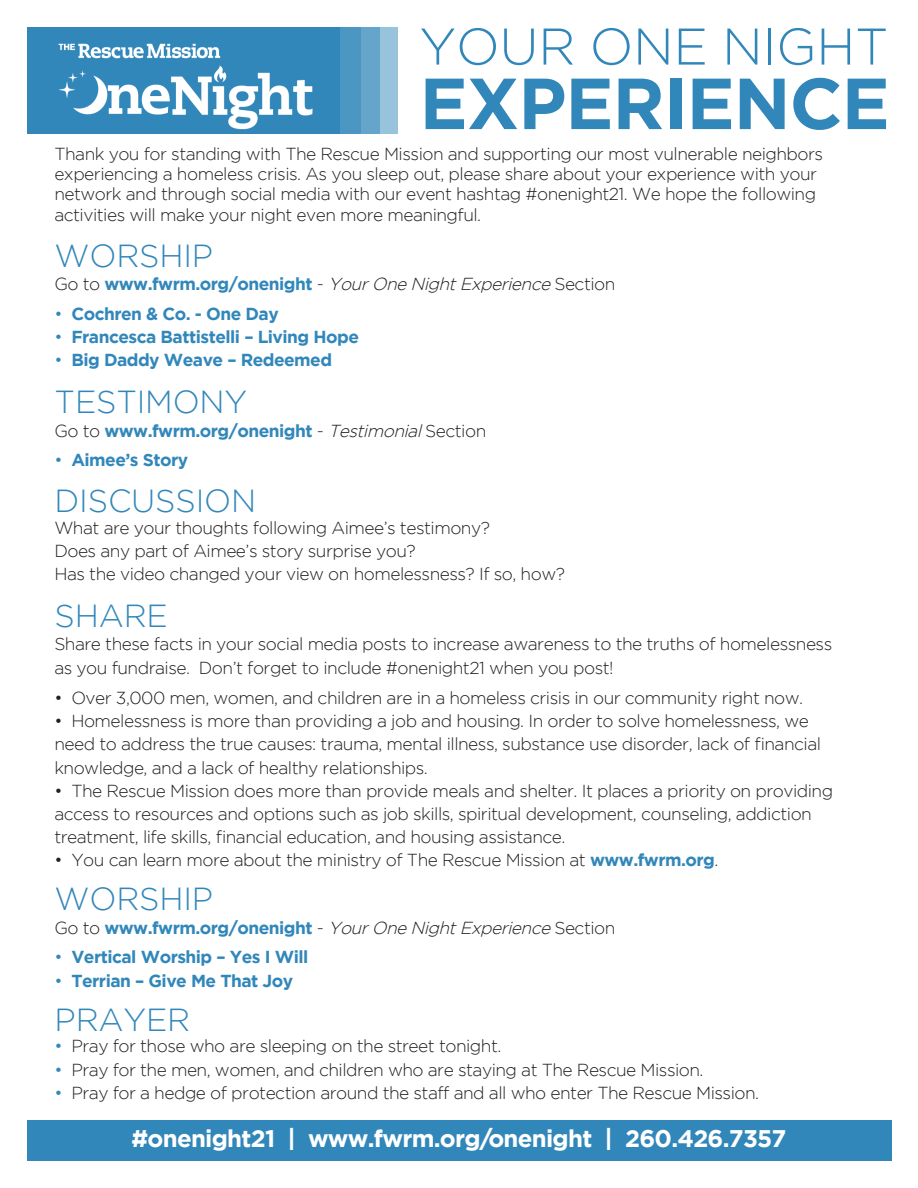
<style>
.page{position:relative;width:918px;height:1188px;background:#fff}
.page>*{position:absolute;margin:0;border:0;box-sizing:border-box;transform-origin:0 0}
.t1{font:700 72.15px "Gotham";letter-spacing:-.015em;color:#3287ba}
.t2{font:300 51.45px "Gotham";letter-spacing:-.005em;color:#3287ba}
.t3{font:300 31.8px "Gotham";letter-spacing:-.005em;color:#3287ba}
.t4{font:700 24px "Gotham";letter-spacing:-.03em;color:#fff}
.t5{font:300 17.4px/23.1px "Gotham";letter-spacing:-.03em;color:#231f20}
.t6{font:700 17.4px "Gotham";letter-spacing:-.03em;color:#3287ba}
.t7{font:italic 300 17.4px "Gotham";color:#231f20}
.s1{font-style:normal}
.s2{font-weight:700;font-style:normal;color:#3287ba}
.s3{font-weight:300}
.s4{font-weight:300;color:#231f20}
.s5{font-weight:300;font-style:italic;color:#231f20}
.s6{font-weight:700;color:#3287ba}
.s7{color:#3287ba}
</style>
<div class="page">
<svg style="left:340px;top:27px;width:57px;height:106px;background:#6aa8cc"></svg>
<div style="left:27px;top:27px;width:313px;height:106px;background:#3287ba"></div>
<div style="left:27px;top:1120px;width:865px;height:41px;background:#3287ba"></div>
<img style="left:41px;top:43px;width:288px;height:91px">
<p class="t2" style="left:419px;top:18px;width:471px">YOUR ONE NIGHT</p>
<p class="t1" style="left:420px;top:62px;width:472px">EXPERIENCE</p>
<p class="t5" style="left:54px;top:143px;width:770px;line-height:20.2px">Thank you for standing with The Rescue Mission and supporting our most vulnerable neighbors experiencing a homeless crisis. As you sleep out, please share about your experience with your network and through social media with our event hashtag #onenight21. We hope the following activities will make your night even more meaningful.</p>
<p class="t3" style="left:55px;top:238px;width:160px">WORSHIP</p>
<p class="t7" style="left:54px;top:275px;width:563px"><span class="s1">Go to</span> <span class="s2">www.fwrm.org/onenight</span> <span class="s1">-</span> YourOne NightExperience <span class="s1">Section</span></p>
<p class="t6" style="left:54px;top:304px;width:226px"><span class="s3">•</span> Cochren &amp; Co. - One Day</p>
<p class="t6" style="left:54px;top:327px;width:306px"><span class="s3">•</span> Francesca Battistelli – Living Hope</p>
<p class="t6" style="left:54px;top:350px;width:279px"><span class="s3">•</span> Big Daddy Weave – Redeemed</p>
<p class="t3" style="left:55px;top:385px;width:194px">TESTIMONY</p>
<p class="t6" style="left:54px;top:421px;width:433px"><span class="s4">Go to</span> www.fwrm.org/onenight <span class="s4">-</span> <span class="s5">Testimonial</span><span class="s4">Section</span></p>
<p class="t6" style="left:54px;top:450px;width:135px"><span class="s3">•</span> Aimee’s Story</p>
<p class="t3" style="left:55px;top:484px;width:203px">DISCUSSION</p>
<p class="t5" style="left:54px;top:516px;width:437px">What are your thoughts following Aimee’s testimony?<br>Does any part of Aimee’s story surprise you?</p>
<p class="t5" style="left:54px;top:562px;width:512px">Has the video changed your view on homelessness? If so, how?</p>
<p class="t3" style="left:55px;top:598px;width:115px">SHARE</p>
<p class="t5" style="left:54px;top:632px;width:780px">Share these facts in your social media posts to increase awareness to the truths of homelessness as you fundraise. Don’t forget to include #onenight21 when you post!</p>
<p class="t5" style="left:54px;top:686px;width:750px">• Over 3,000 men, women, and children are in a homeless crisis in our community right now.</p>
<p class="t5" style="left:54px;top:709px;width:768px">• Homelessness is more than providing a job and housing. In order to solve homelessness, we need to address the true causes: trauma, mental illness, substance use disorder, lack of financial knowledge, and a lack of healthy relationships.</p>
<p class="t5" style="left:54px;top:779px;width:780px">• The Rescue Mission does more than provide meals and shelter. It places a priority on providing access to resources and options such as job skills, spiritual development, counseling, addiction treatment, life skills, financial education, and housing assistance.</p>
<p class="t5" style="left:54px;top:848px;width:666px">• You can learn more about the ministry of The Rescue Mission at <span class="s6">www.fwrm.org</span>.</p>
<p class="t3" style="left:55px;top:882px;width:160px">WORSHIP</p>
<p class="t7" style="left:54px;top:919px;width:563px"><span class="s1">Go to</span> <span class="s2">www.fwrm.org/onenight</span> <span class="s1">-</span> YourOne NightExperience <span class="s1">Section</span></p>
<p class="t6" style="left:54px;top:947px;width:256px"><span class="s3">•</span> Vertical Worship – Yes I Will</p>
<p class="t6" style="left:54px;top:970px;width:240px"><span class="s3">•</span> Terrian – Give Me That Joy</p>
<p class="t3" style="left:55px;top:1002px;width:137px">PRAYER</p>
<p class="t5" style="left:54px;top:1034px;width:449px"><span class="s7">•</span> Pray for those who are sleeping on the street tonight.</p>
<p class="t5" style="left:54px;top:1058px;width:651px"><span class="s7">•</span> Pray for the men, women, and children who are staying at The Rescue Mission.</p>
<p class="t5" style="left:54px;top:1081px;width:706px"><span class="s7">•</span> Pray for a hedge of protection around the staff and all who enter The Rescue Mission.</p>
<p class="t4" style="left:132px;top:1125px;width:656px">#onenight21 | www.fwrm.org/onenight | 260.426.7357</p>
</div>
